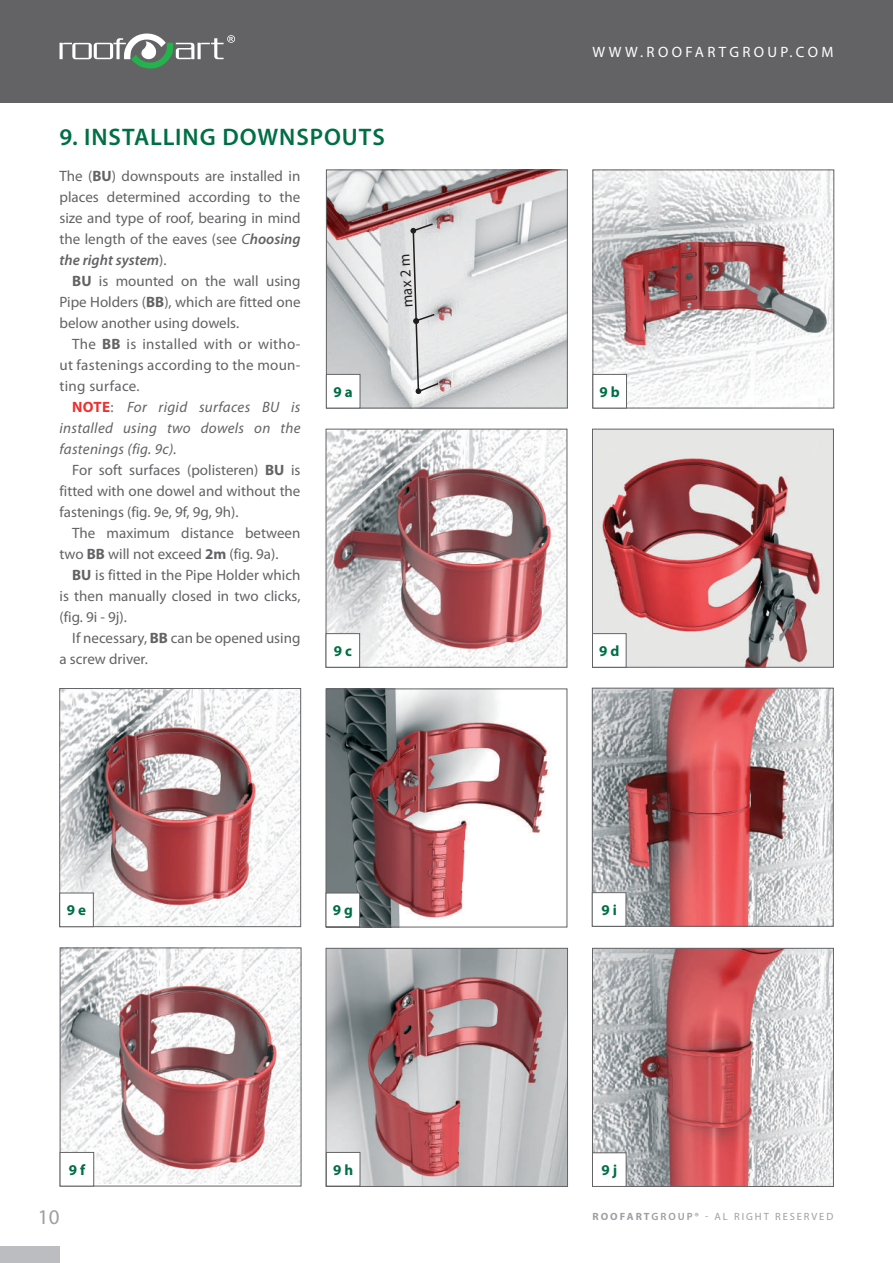
<style>
.page{position:relative;width:893px;height:1263px;background:#fff}
.page>*{position:absolute;margin:0;border:0;box-sizing:border-box;transform-origin:0 0}
.t1{font:600 24px "Myriad Pro";letter-spacing:.035em;color:#016f45}
.t2{font:21px "Myriad Pro";color:#9d9fa2}
.t3{font:15.15px "Myriad Pro";color:#211e1e}
.t4{font:15px/21px "Myriad Pro";color:#636366;text-align:justify}
.t5{font:italic 15px/21px "Myriad Pro";letter-spacing:.02em;color:#636366;text-align:justify}
.t6{font:700 15px "Myriad Pro";color:#016f45}
.t7{font:15px "Myriad Pro";letter-spacing:.225em;color:#fff}
.t8{font:10.5px "Myriad Pro";letter-spacing:.185em;color:#9d9fa2}
.s1{font-weight:700}
.s2{font-style:italic}
.s3{font-weight:600;font-style:italic}
.s4{font-weight:700;font-style:normal;color:#ee3031}
.s5{font-style:normal}
.s6{font-weight:600}
</style>
<div class="page">
<img style="left:595px;top:172px;width:237px;height:234px">
<div style="left:593px;top:170px;width:241px;height:238px;border:1px solid #636366"></div>
<img style="left:328px;top:431px;width:237px;height:234px">
<div style="left:326px;top:429px;width:241px;height:238px;border:1px solid #636366"></div>
<img style="left:62px;top:690px;width:237px;height:235px">
<div style="left:60px;top:688px;width:241px;height:239px;border:1px solid #636366"></div>
<img style="left:594px;top:431px;width:238px;height:234px">
<div style="left:592px;top:429px;width:242px;height:238px;border:1px solid #636366"></div>
<img style="left:62px;top:950px;width:237px;height:234px">
<div style="left:326px;top:634px;width:34px;height:33px;background:#fff"></div>
<div style="left:326px;top:633px;width:34px;height:34px;border:1px solid #636366"></div>
<div style="left:592px;top:634px;width:34px;height:33px;background:#fff"></div>
<div style="left:592px;top:633px;width:34px;height:34px;border:1px solid #636366"></div>
<div style="left:60px;top:893px;width:33px;height:34px;background:#fff"></div>
<div style="left:60px;top:893px;width:34px;height:34px;border:1px solid #636366"></div>
<div style="left:60px;top:1152px;width:34px;height:34px;background:#fff"></div>
<div style="left:60px;top:1152px;width:34px;height:34px;border:1px solid #636366"></div>
<img style="left:594px;top:690px;width:237px;height:234px">
<div style="left:592px;top:688px;width:241px;height:238px;border:1px solid #636366"></div>
<img style="left:328px;top:172px;width:237px;height:234px">
<svg style="left:410px;top:222px;width:30px;height:172px;background:#d5d5d6"></svg>
<div style="left:326px;top:170px;width:241px;height:238px;border:1px solid #636366"></div>
<img style="left:594px;top:950px;width:238px;height:234px">
<div style="left:592px;top:948px;width:242px;height:238px;border:1px solid #636366"></div>
<div style="left:593px;top:374px;width:33px;height:34px;background:#fff"></div>
<div style="left:593px;top:374px;width:34px;height:34px;border:1px solid #636366"></div>
<div style="left:592px;top:893px;width:34px;height:33px;background:#fff"></div>
<div style="left:592px;top:892px;width:34px;height:34px;border:1px solid #636366"></div>
<div style="left:592px;top:1153px;width:34px;height:33px;background:#fff"></div>
<div style="left:592px;top:1152px;width:34px;height:34px;border:1px solid #636366"></div>
<div style="left:326px;top:374px;width:34px;height:34px;background:#fff"></div>
<div style="left:326px;top:374px;width:34px;height:34px;border:1px solid #636366"></div>
<img style="left:328px;top:691px;width:222px;height:234px">
<div style="left:326px;top:689px;width:241px;height:238px;border:1px solid #636366"></div>
<img style="left:328px;top:950px;width:238px;height:234px">
<div style="left:326px;top:948px;width:242px;height:238px;border:1px solid #636366"></div>
<div style="left:326px;top:893px;width:34px;height:34px;background:#fff"></div>
<div style="left:326px;top:893px;width:34px;height:34px;border:1px solid #636366"></div>
<div style="left:326px;top:1152px;width:34px;height:34px;background:#fff"></div>
<div style="left:326px;top:1152px;width:34px;height:34px;border:1px solid #636366"></div>
<div style="left:0;top:0;width:893px;height:102px;background:#636366"></div>
<svg style="left:60px;top:33px;width:175px;height:36px"></svg>
<div style="left:0;top:1246px;width:60px;height:17px;background:#bcbdc0"></div>
<h1 class="t1" style="left:60px;top:122px;width:267px">9. INSTALLING DOWNSPOU</h1>
<h1 class="t1" style="left:359px;top:122px;width:28px">TS</h1>
<p class="t7" style="left:593px;top:42px;width:242px">www.roofartgroup.com</p>
<p class="t4" style="left:60px;top:166px;width:242px">The (<span class="s1">BU</span>) downspouts are installed in places determined according to the size and type of roof, bearing in mind the length of the eaves (see <span class="s2">C</span><span class="s3">hoosing the right system</span>).</p>
<p class="t4" style="left:60px;top:271px;width:242px;text-indent:13px"><span class="s1">BU</span> is mounted on the wall using Pipe Holders (<span class="s1">BB</span>), which are fitted one below another using dowels.</p>
<p class="t4" style="left:60px;top:334px;width:242px;text-indent:13px">The <span class="s1">BB</span> is installed with or witho&shy;ut fastenings according to the moun&shy;ting surface.</p>
<p class="t5" style="left:60px;top:397px;width:242px;text-indent:13px"><span class="s4">NOT E</span><span class="s5">:</span> For rigid surfaces BU is installed using two dowels on the fastenings (fig. 9c).</p>
<p class="t4" style="left:60px;top:460px;width:242px;text-indent:13px">For soft surfaces (polisteren) <span class="s1">BU</span> is fitted with one dowel and without the fastenings (fig. 9e, 9f, 9g, 9h).</p>
<p class="t4" style="left:60px;top:523px;width:242px;text-indent:13px">The maximum distance between two <span class="s1">BB</span> will not exceed <span class="s1">2M</span> (fig. 9a).</p>
<p class="t4" style="left:60px;top:565px;width:242px;text-indent:13px"><span class="s1">BU</span> is fitted in the Pipe Holder which is then manually closed in two clicks, (fig. 9i - 9j).</p>
<p class="t4" style="left:60px;top:628px;width:242px;text-indent:13px">If necessary, <span class="s1">BB</span> can be opened using a screw driver.</p>
<p class="t6" style="left:334px;top:382px;width:21px">9 A</p>
<p class="t3" style="left:398px;top:308px;width:55px;rotate:-94deg">max 2 m</p>
<p class="t6" style="left:599px;top:382px;width:22px">9 B</p>
<p class="t6" style="left:334px;top:641px;width:20px">9 C</p>
<p class="t6" style="left:599px;top:641px;width:22px">9 D</p>
<p class="t6" style="left:67px;top:901px;width:21px">9 E</p>
<p class="t6" style="left:333px;top:901px;width:22px">9 G</p>
<p class="t6" style="left:601px;top:900px;width:17px">9 I</p>
<p class="t6" style="left:69px;top:1160px;width:18px">9 F</p>
<h2 class="t2" style="left:38px;top:1204px;width:23px">10</h2>
<p class="t6" style="left:333px;top:1160px;width:22px">9 H</p>
<p class="t6" style="left:601px;top:1160px;width:17px">9 J</p>
<p class="t8" style="left:593px;top:1210px;width:242px"><span class="s1">ROOFART</span><span class="s6">GROUP®</span> - al right reserved</p>
</div>
